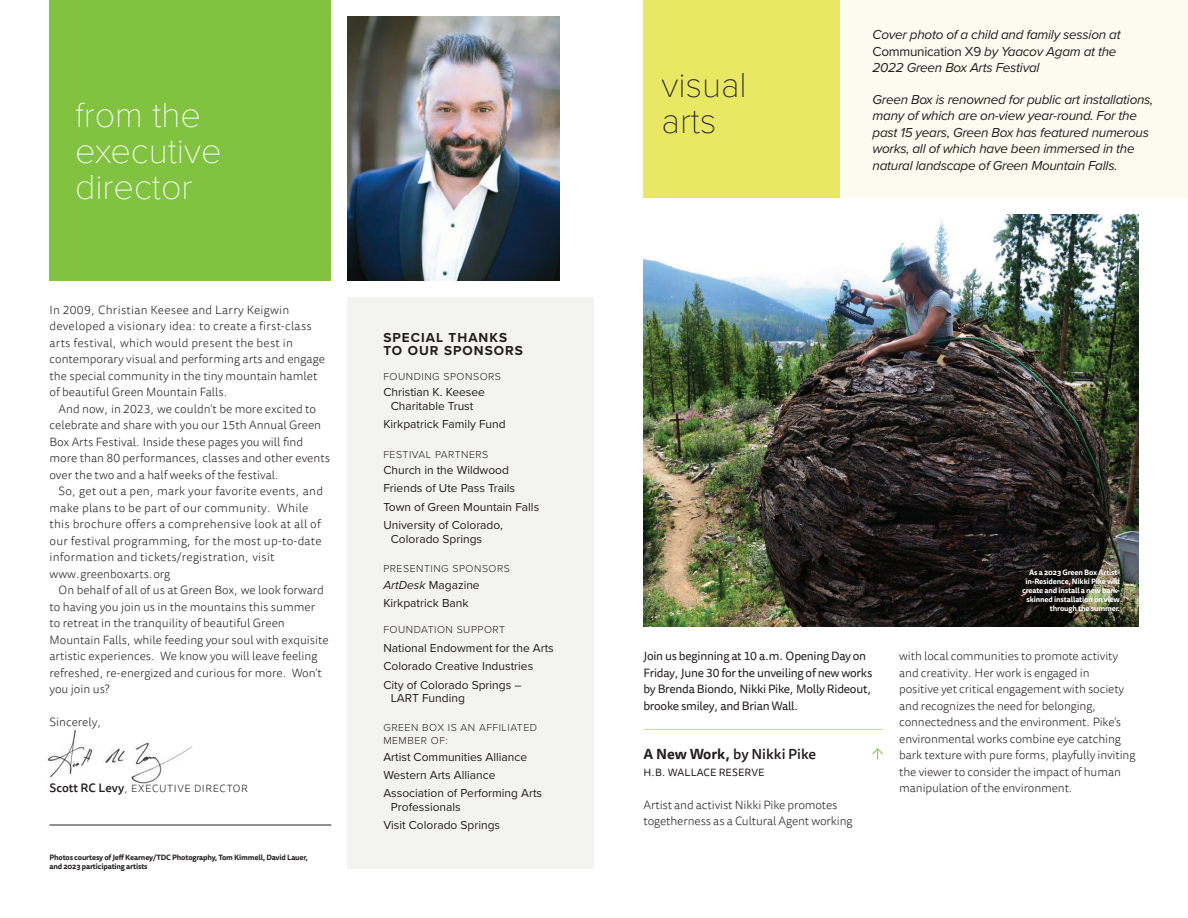
<style>
.page{position:relative;width:1188px;height:918px;background:#fff}
.page>*{position:absolute;margin:0;border:0;box-sizing:border-box;transform-origin:0 0}
.t1{font:100 36px/36px "Proxima Nova T";color:#fff}
.t2{font:100 36px/36px "Proxima Nova T";color:#231f20}
.t3{font:500 14.25px "Tisa Sans Pro";color:#231f20}
.t4{font:italic 13.5px/16.5px "Proxima Nova";letter-spacing:-.02em;color:#231f20}
.t5{font:700 13.5px/13.5px "Proxima Nova";letter-spacing:.075em;color:#231f20}
.t6{font:300 12px/16.5px "Tisa Sans Pro";color:#231f20}
.t7{font:12px/18.3px "Proxima Nova";color:#231f20}
.t8{font:300 12px/16.5px "Tisa Sans Pro";letter-spacing:.02em;color:#231f20}
.t9{font:12px/16.5px "Tisa Sans Pro";letter-spacing:-.02em;color:#231f20}
.t10{font:300 10.5px/12.6px "Proxima Nova";letter-spacing:.05em;color:#231f20}
.t11{font:300 10.5px "Tisa Sans Pro";letter-spacing:.06em;color:#231f20}
.t12{font:10.5px "Tisa Sans Pro";letter-spacing:.01em;color:#231f20}
.t13{font:700 7.5px/9px "Tisa Sans Pro";letter-spacing:-.02em;color:#fff;text-align:right}
.t14{font:700 7.5px/9px "Tisa Sans Pro";letter-spacing:-.02em;color:#231f20}
.s1{font-weight:500;font-size:12px}
.s2{font-style:italic}
.s3{font-style:normal}
.s4{font-weight:700}
</style>
<div class="page">
<img style="left:47px;top:730px;width:146px;height:54px">
<div style="left:348px;top:297px;width:246px;height:571px;background:#f3f3f1"></div>
<div style="left:50px;top:0;width:281px;height:280px;background:#81c340"></div>
<img style="left:644px;top:214px;width:494px;height:413px">
<img style="left:348px;top:16px;width:211px;height:264px">
<div style="left:644px;top:0;width:196px;height:198px;background:#e9e864"></div>
<hr style="left:50px;top:825px;width:281px;height:1px;background:#231f20">
<div style="left:841px;top:0;width:347px;height:198px;background:#fbfcef"></div>
<hr style="left:644px;top:729px;width:239px;height:1px;background:#bedd9b">
<svg style="left:872px;top:748px;width:11px;height:11px"></svg>
<h1 class="t1" style="left:75px;top:94px;width:148px">from the executive director</h1>
<p class="t6" style="left:50px;top:302px;width:277px">In 2009, Christian Keesee and Larry Keigwin developed a visionary idea: to create a first-class arts festival, which would present the best in contemporary visual and performing arts and engage the special community in the tiny mountain hamlet of beautiful Green Mountain Falls.</p>
<p class="t6" style="left:50px;top:401px;width:282px;text-indent:9px">And now, in 2023, we couldn’t be more excited to celebrate and share with you our 15th Annual Green Box Arts Festival. Inside these pages you will find more than 80 performances, classes and other events over the two and a half weeks of the festival.</p>
<p class="t8" style="left:50px;top:483px;width:275px;text-indent:9px">So, get out a pen, mark your favorite events, and make plans to be part of our community. While this brochure offers a comprehensive look at all of our festival programming, for the most up-to-date information and tickets/registration, visit www.greenboxarts.org</p>
<p class="t6" style="left:50px;top:582px;width:281px;text-indent:9px">On behalf of all of us at Green Box, we look forward to having you join us in the mountains this summer to retreat in the tranquility of beautiful Green Mountain Falls, while feeding your soul with exquisite artistic experiences. We know you will leave feeling refreshed, re-energized and curious for more. Won’t you join us?</p>
<p class="t6" style="left:50px;top:714px;width:54px">Sincerely,</p>
<p class="t11" style="left:50px;top:782px;width:200px"><span class="s1">Scott RC Levy</span>, EXECUTIVE DIRECTOR</p>
<p class="t14" style="left:50px;top:852px;width:260px">Photos courtesy of Jeff Kearney/TDC Photography, Tom Kimmell, David Lauer, and 2023 participating artists</p>
<p class="t5" style="left:383px;top:330px;width:141px">SPECIAL THANKS<br>TO OUR SPONSORS</p>
<p class="t10" style="left:383px;top:369px;width:119px">FOUNDING SPONSORS</p>
<p class="t7" style="left:383px;top:385px;width:103px;line-height:13.5px;text-align:center">Christian K. Keesee<br>Charitable Trust</p>
<p class="t7" style="left:383px;top:414px;width:124px">Kirkpatrick Family Fund</p>
<p class="t10" style="left:383px;top:447px;width:106px">FESTIVAL PARTNERS</p>
<p class="t7" style="left:383px;top:460px;width:157px">Church in the Wildwood<br>Friends of Ute Pass Trails<br>Town of Green Mountain Falls<br>University of Colorado,</p>
<p class="t7" style="left:391px;top:529px;width:93px">Colorado Springs</p>
<p class="t10" style="left:383px;top:562px;width:128px">PRESENTING SPONSORS</p>
<p class="t7" style="left:383px;top:575px;width:98px"><span class="s2">ArtDesk</span> Magazine<br>Kirkpatrick Bank</p>
<p class="t10" style="left:383px;top:623px;width:123px">FOUNDATION SUPPORT</p>
<p class="t7" style="left:383px;top:638px;width:172px">National Endowment for the Arts<br>Colorado Creative Industries<br>City of Colorado Springs –</p>
<p class="t7" style="left:391px;top:688px;width:76px">LART Funding</p>
<p class="t10" style="left:383px;top:721px;width:155px">GREEN BOX IS AN AFFILIATED<br>MEMBER OF:</p>
<p class="t7" style="left:383px;top:747px;width:160px">Artist Communities Alliance<br>Western Arts Alliance<br>Association of Performing Arts</p>
<p class="t7" style="left:383px;top:797px;width:118px;text-indent:8px">Professionals<br>Visit Colorado Springs</p>
<h1 class="t2" style="left:662px;top:65px;width:87px">visual arts</h1>
<p class="t4" style="left:873px;top:26px;width:250px">Cover photo of a child and family session at<br><span class="s3">Communication X9</span> by Yaacov Agam at the<br>2022 Green Box Arts Festival</p>
<p class="t4" style="left:873px;top:90px;width:282px">Green Box is renowned for public art installations, many of which are on-view year-round. For the past 15 years, Green Box has featured numerous works, all of which have been immersed in the natural landscape of Green Mountain Falls.</p>
<p class="t13" style="left:1022px;top:567px;width:99px">As a 2023 Green Box Artist&shy;in-Residence, Nikki Pike will create and install a new bark&shy;skinned installation on view through the summer.</p>
<p class="t9" style="left:644px;top:648px;width:230px">Join us beginning at 10 a.m. Opening Day on Friday, June 30 for the unveiling of new works by Brenda Biondo, Nikki Pike, Molly Rideout, brooke smiley, and Brian Wall.</p>
<p class="t3" style="left:644px;top:744px;width:174px"><span class="s4">A New Work,</span> by Nikki Pike</p>
<p class="t12" style="left:644px;top:765px;width:123px">H.B. WALLACE RESERVE</p>
<p class="t6" style="left:644px;top:797px;width:211px">Artist and activist Nikki Pike promotes togetherness as a Cultural Agent working</p>
<p class="t6" style="left:899px;top:648px;width:238px">with local communities to promote activity and creativity. Her work is engaged in<br>positive yet critical engagement with society and recognizes the need for belonging, connectedness and the environment. Pike’s environmental works combine eye catching bark texture with pure forms, playfully inviting the viewer to consider the impact of human manipulation of the environment.</p>
</div>
